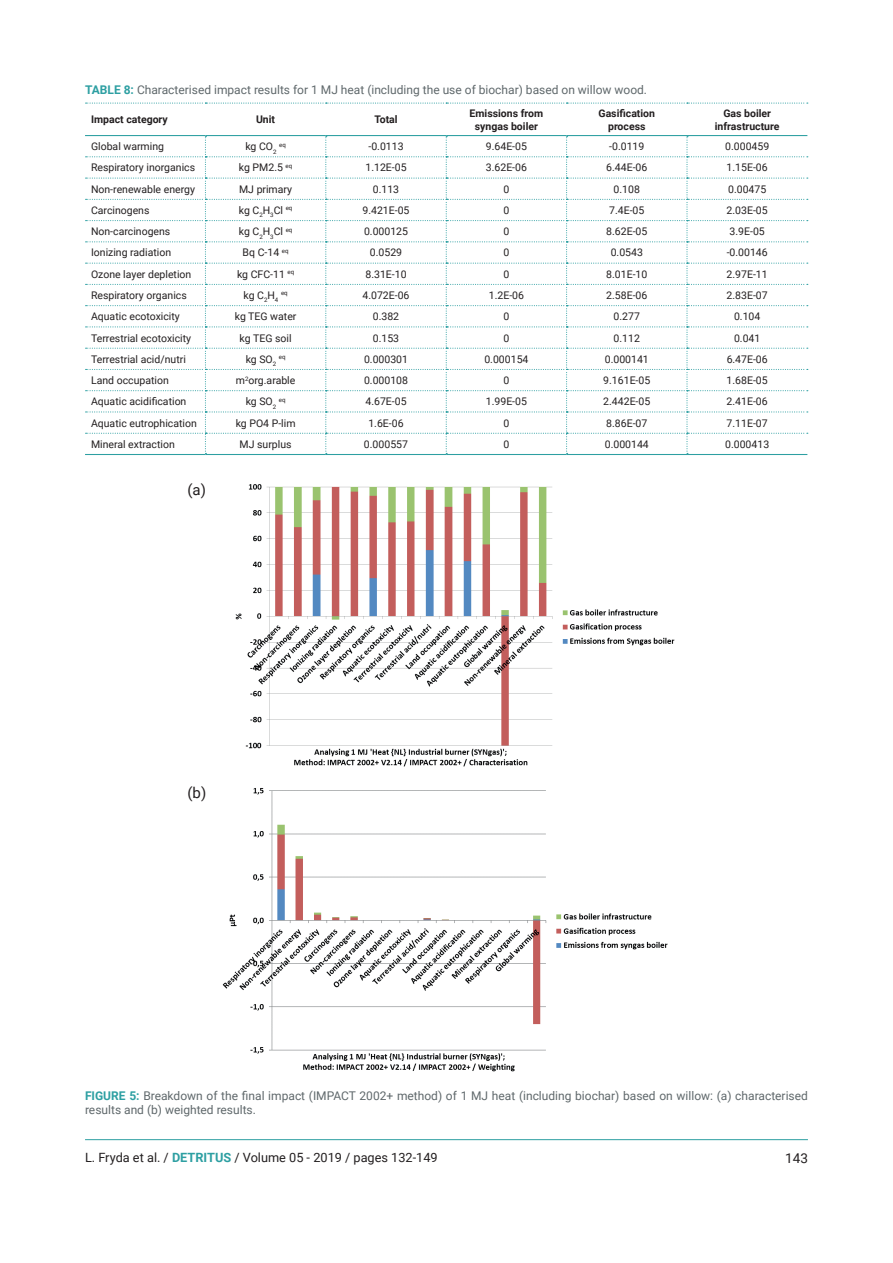
<style>
.page{position:relative;width:893px;height:1263px;background:#fff}
.page>*{position:absolute;margin:0;border:0;box-sizing:border-box;transform-origin:0 0}
.t1{font:15px "Roboto";color:#231f20}
.t2{font:13.5px "Roboto";color:#231f20}
.t3{font:12.75px "Roboto";color:#231f20}
.t4{font:12px/14.4px "Roboto";color:#5f686b}
.t5{font:10.5px "Roboto";color:#231f20}
.t6{font:700 10.5px/12.6px "Roboto";color:#231f20;text-align:center}
.t7{font:6.15px "Roboto";color:#231f20}
.s1{font-weight:700;color:#2d9fa2}
</style>
<div class="page">
<hr style="left:85px;top:1139px;width:723px;height:1px;background:#2d9fa2">
<hr style="left:85px;top:454px;width:120px;height:1px;background:#2d9fa2">
<hr style="left:205px;top:454px;width:121px;height:1px;background:#2d9fa2">
<hr style="left:326px;top:454px;width:120px;height:1px;background:#2d9fa2">
<hr style="left:446px;top:454px;width:121px;height:1px;background:#2d9fa2">
<hr style="left:567px;top:454px;width:120px;height:1px;background:#2d9fa2">
<hr style="left:687px;top:454px;width:120px;height:1px;background:#2d9fa2">
<svg style="left:86px;top:103px;width:722px;height:1px"></svg>
<svg style="left:86px;top:136px;width:722px;height:318px"></svg>
<hr style="left:85px;top:135px;width:120px;height:1px;background:#2d9fa2">
<hr style="left:205px;top:135px;width:121px;height:1px;background:#2d9fa2">
<hr style="left:326px;top:135px;width:120px;height:1px;background:#2d9fa2">
<hr style="left:446px;top:135px;width:121px;height:1px;background:#2d9fa2">
<hr style="left:567px;top:135px;width:120px;height:1px;background:#2d9fa2">
<hr style="left:687px;top:135px;width:120px;height:1px;background:#2d9fa2">
<img style="left:235px;top:484px;width:440px;height:283px">
<img style="left:223px;top:788px;width:445px;height:284px">
<p class="t4" style="left:85px;top:82px;width:564px"><span class="s1">TABLE 8:</span> Characterised impact results for 1 MJ heat (including the use of biochar) based on willow wood.</p>
<p class="t6" style="left:91px;top:113px;width:78px">Impact category</p>
<p class="t6" style="left:256px;top:113px;width:21px">Unit</p>
<p class="t6" style="left:374px;top:113px;width:25px">Total</p>
<p class="t6" style="left:470px;top:107px;width:75px">Emissions from syngas boiler</p>
<p class="t6" style="left:598px;top:107px;width:58px">Gasification process</p>
<p class="t6" style="left:715px;top:107px;width:66px">Gas boiler infrastructure</p>
<p class="t5" style="left:91px;top:139px;width:75px">Global warming</p>
<p class="t5" style="left:245px;top:139px;width:33px">kg CO<sub>2</sub></p>
<p class="t7" style="left:279px;top:140px;width:8px">eq</p>
<p class="t5" style="left:368px;top:139px;width:37px">-0.0113</p>
<p class="t5" style="left:486px;top:139px;width:43px">9.64E-05</p>
<p class="t5" style="left:609px;top:139px;width:37px">-0.0119</p>
<p class="t5" style="left:725px;top:139px;width:46px">0.000459</p>
<p class="t5" style="left:91px;top:160px;width:106px">Respiratory inorganics</p>
<p class="t5" style="left:239px;top:160px;width:55px">kg PM2.5 <sup>eq</sup></p>
<p class="t5" style="left:365px;top:160px;width:43px">1.12E-05</p>
<p class="t5" style="left:486px;top:160px;width:43px">3.62E-06</p>
<p class="t5" style="left:606px;top:160px;width:43px">6.44E-06</p>
<p class="t5" style="left:727px;top:160px;width:43px">1.15E-06</p>
<p class="t5" style="left:91px;top:182px;width:105px">Non-renewable energy</p>
<p class="t5" style="left:239px;top:182px;width:55px">MJ primary</p>
<p class="t5" style="left:373px;top:182px;width:28px">0.113</p>
<p class="t5" style="left:503px;top:182px;width:7px">0</p>
<p class="t5" style="left:614px;top:182px;width:28px">0.108</p>
<p class="t5" style="left:728px;top:182px;width:40px">0.00475</p>
<p class="t5" style="left:91px;top:203px;width:60px">Carcinogens</p>
<p class="t5" style="left:239px;top:203px;width:55px">kg C<sub>2</sub>H<sub>3</sub>Cl <sup>eq</sup></p>
<p class="t5" style="left:362px;top:203px;width:49px">9.421E-05</p>
<p class="t5" style="left:503px;top:203px;width:7px">0</p>
<p class="t5" style="left:609px;top:203px;width:37px">7.4E-05</p>
<p class="t5" style="left:727px;top:203px;width:43px">2.03E-05</p>
<p class="t5" style="left:91px;top:224px;width:81px">Non-carcinogens</p>
<p class="t5" style="left:239px;top:224px;width:55px">kg C<sub>2</sub>H<sub>3</sub>Cl <sup>eq</sup></p>
<p class="t5" style="left:364px;top:224px;width:46px">0.000125</p>
<p class="t5" style="left:503px;top:224px;width:7px">0</p>
<p class="t5" style="left:606px;top:224px;width:43px">8.62E-05</p>
<p class="t5" style="left:730px;top:224px;width:37px">3.9E-05</p>
<p class="t5" style="left:91px;top:245px;width:82px">Ionizing radiation</p>
<p class="t5" style="left:243px;top:245px;width:47px">Bq C-14 <sup>eq</sup></p>
<p class="t5" style="left:370px;top:245px;width:34px">0.0529</p>
<p class="t5" style="left:503px;top:245px;width:7px">0</p>
<p class="t5" style="left:611px;top:245px;width:34px">0.0543</p>
<p class="t5" style="left:727px;top:245px;width:43px">-0.00146</p>
<p class="t5" style="left:91px;top:267px;width:102px">Ozone layer depletion</p>
<p class="t5" style="left:237px;top:267px;width:59px">kg CFC-11 <sup>eq</sup></p>
<p class="t5" style="left:365px;top:267px;width:43px">8.31E-10</p>
<p class="t5" style="left:503px;top:267px;width:7px">0</p>
<p class="t5" style="left:606px;top:267px;width:43px">8.01E-10</p>
<p class="t5" style="left:727px;top:267px;width:43px">2.97E-11</p>
<p class="t5" style="left:91px;top:288px;width:97px">Respiratory organics</p>
<p class="t5" style="left:243px;top:288px;width:36px">kg C<sub>2</sub>H<sub>4</sub></p>
<p class="t7" style="left:281px;top:289px;width:8px">eq</p>
<p class="t5" style="left:362px;top:288px;width:49px">4.072E-06</p>
<p class="t5" style="left:489px;top:288px;width:37px">1.2E-06</p>
<p class="t5" style="left:606px;top:288px;width:43px">2.58E-06</p>
<p class="t5" style="left:727px;top:288px;width:43px">2.83E-07</p>
<p class="t5" style="left:91px;top:309px;width:90px">Aquatic ecotoxicity</p>
<p class="t5" style="left:235px;top:309px;width:63px">kg TEG water</p>
<p class="t5" style="left:373px;top:309px;width:28px">0.382</p>
<p class="t5" style="left:503px;top:309px;width:7px">0</p>
<p class="t5" style="left:614px;top:309px;width:28px">0.277</p>
<p class="t5" style="left:734px;top:309px;width:28px">0.104</p>
<p class="t5" style="left:91px;top:330px;width:102px">Terrestrial ecotoxicity</p>
<p class="t5" style="left:240px;top:330px;width:53px">kg TEG soil</p>
<p class="t5" style="left:373px;top:330px;width:28px">0.153</p>
<p class="t5" style="left:503px;top:330px;width:7px">0</p>
<p class="t5" style="left:614px;top:330px;width:28px">0.112</p>
<p class="t5" style="left:734px;top:330px;width:28px">0.041</p>
<p class="t5" style="left:91px;top:352px;width:96px">Terrestrial acid/nutri</p>
<p class="t5" style="left:246px;top:352px;width:32px">kg SO<sub>2</sub></p>
<p class="t7" style="left:279px;top:353px;width:8px">eq</p>
<p class="t5" style="left:364px;top:352px;width:46px">0.000301</p>
<p class="t5" style="left:484px;top:352px;width:46px">0.000154</p>
<p class="t5" style="left:605px;top:352px;width:46px">0.000141</p>
<p class="t5" style="left:727px;top:352px;width:43px">6.47E-06</p>
<p class="t5" style="left:91px;top:373px;width:79px">Land occupation</p>
<p class="t5" style="left:236px;top:373px;width:61px">m<sup>2</sup>org.arable</p>
<p class="t5" style="left:364px;top:373px;width:46px">0.000108</p>
<p class="t5" style="left:503px;top:373px;width:7px">0</p>
<p class="t5" style="left:603px;top:373px;width:49px">9.161E-05</p>
<p class="t5" style="left:727px;top:373px;width:43px">1.68E-05</p>
<p class="t5" style="left:91px;top:394px;width:97px">Aquatic acidification</p>
<p class="t5" style="left:246px;top:394px;width:32px">kg SO<sub>2</sub></p>
<p class="t7" style="left:279px;top:395px;width:8px">eq</p>
<p class="t5" style="left:365px;top:394px;width:43px">4.67E-05</p>
<p class="t5" style="left:486px;top:394px;width:43px">1.99E-05</p>
<p class="t5" style="left:603px;top:394px;width:49px">2.442E-05</p>
<p class="t5" style="left:727px;top:394px;width:43px">2.41E-06</p>
<p class="t5" style="left:91px;top:415px;width:107px">Aquatic eutrophication</p>
<p class="t5" style="left:236px;top:415px;width:61px">kg PO4 P-lim</p>
<p class="t5" style="left:368px;top:415px;width:37px">1.6E-06</p>
<p class="t5" style="left:503px;top:415px;width:7px">0</p>
<p class="t5" style="left:606px;top:415px;width:43px">8.86E-07</p>
<p class="t5" style="left:727px;top:415px;width:43px">7.11E-07</p>
<p class="t5" style="left:91px;top:437px;width:85px">Mineral extraction</p>
<p class="t5" style="left:240px;top:437px;width:53px">MJ surplus</p>
<p class="t5" style="left:364px;top:437px;width:46px">0.000557</p>
<p class="t5" style="left:503px;top:437px;width:7px">0</p>
<p class="t5" style="left:605px;top:437px;width:46px">0.000144</p>
<p class="t5" style="left:725px;top:437px;width:46px">0.000413</p>
<h1 class="t1" style="left:187px;top:479px;width:20px">(a)</h1>
<h1 class="t1" style="left:187px;top:782px;width:20px">(b)</h1>
<p class="t4" style="left:85px;top:1088px;width:724px"><span class="s1">FIGURE 5:</span> Breakdown of the final impact (IMPACT 2002+ method) of 1 MJ heat (including biochar) based on willow: (a) characterised results and (b) weighted results.</p>
<p class="t3" style="left:85px;top:1148px;width:354px">L. Fryda et al. / <span class="s1">DETRITUS</span> / Volume 05 - 2019 / pages 132-149</p>
<p class="t2" style="left:785px;top:1148px;width:24px">143</p>
</div>
